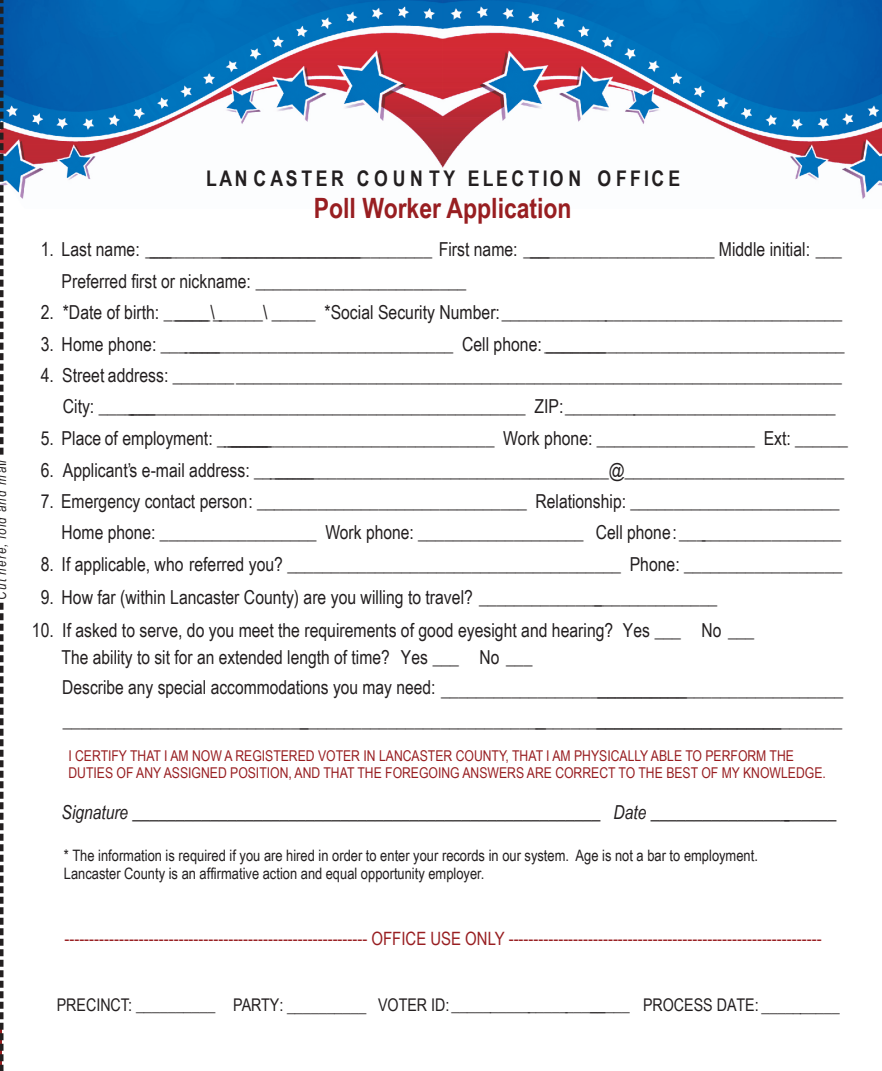
<style>
.page{position:relative;width:882px;height:1071px;background:#fff}
.page>*{position:absolute;margin:0;border:0;box-sizing:border-box;transform-origin:0 0}
.t1{font:700 28px "Arial Narrow";color:#981e21}
.t2{font:700 21.53px "Arial Narrow";letter-spacing:.16em;color:#231f20}
.t3{font:19.25px/31.7px "Arial Narrow";color:#231f20;text-align:right}
.t4{font:italic 19.25px "Arial Narrow";color:#231f20}
.t5{font:18.38px "Arial Narrow";color:#981e21}
.t6{font:17.5px "Arial Narrow";color:#231f20}
.t7{font:15.75px/17.8px "Arial Narrow";color:#231f20}
.t8{font:14.88px/16.8px "Arial Narrow";color:#981e21}
.t9{font:italic 14px "Arial Narrow";letter-spacing:.1em;color:#231f20}
.s1{font-family:"Arial";font-style:normal}
</style>
<div class="page">
<img style="left:4px;top:0;width:878px;height:199px">
<svg style="left:0;top:603px;width:4px;height:468px"></svg>
<svg style="left:0;top:0;width:4px;height:455px;background:#5a606b"></svg>
<p class="t9" style="left:-9px;top:600px;width:142px;rotate:-90deg">Cut here, fold and ma<span class="s1">i</span>l</p>
<p class="t2" style="left:206px;top:162px;width:476px">LAN CASTER COUN TY ELECTION OFFICE</p>
<h1 class="t1" style="left:314px;top:187px;width:259px">Poll Worker Application</h1>
<p class="t3" style="left:41px;top:233px;width:132px">1. Last name: ___</p>
<p class="t3" style="left:150px;top:233px;width:693px">________________________________ First name: ______________________ Middle initial: ___</p>
<p class="t3" style="left:62px;top:264px;width:406px">Preferred first or nickname: ________________________</p>
<p class="t3" style="left:210px;top:296px;width:19px">\ _</p>
<p class="t3" style="left:41px;top:327px;width:806px">3. Home phone: ___ ______________________________ Cell phone: __________________________________</p>
<p class="t3" style="left:41px;top:359px;width:803px">4. Street address: ____________________________________________________________________________</p>
<p class="t3" style="left:63px;top:296px;width:781px">*Date of birth: _____ _ ____\ _____ *Social Security Number: _______________________________________</p>
<p class="t3" style="left:41px;top:296px;width:15px">2.</p>
<p class="t3" style="left:185px;top:327px;width:37px">____</p>
<p class="t3" style="left:63px;top:390px;width:73px">City: ____</p>
<p class="t3" style="left:129px;top:390px;width:708px">_____________________________________________ ZIP:_______________________________</p>
<p class="t3" style="left:41px;top:422px;width:809px">5. Place of employment: _ _ __________________________ Work phone: __________________ Ext: ______<br>Applicant’s e-mail address: __ ______________________________________@_________________________</p>
<p class="t3" style="left:41px;top:485px;width:800px">7. Emergency contact person: _______________________________ Relationship: ________________________</p>
<p class="t3" style="left:224px;top:422px;width:45px">_____</p>
<p class="t3" style="left:228px;top:422px;width:45px">_____</p>
<p class="t3" style="left:41px;top:453px;width:15px">6.</p>
<p class="t3" style="left:270px;top:453px;width:45px">_____</p>
<p class="t3" style="left:62px;top:516px;width:645px">Home phone: __________________ Work phone: ___________________ Cell phone:___</p>
<p class="t3" style="left:702px;top:516px;width:141px">________________</p>
<p class="t3" style="left:41px;top:548px;width:803px">8. If applicable, who referred you? ______________________________________ Phone: __________________</p>
<p class="t3" style="left:41px;top:581px;width:678px">9. How far (within Lancaster County) are you willing to travel? ___________________________</p>
<p class="t3" style="left:32px;top:613px;width:583px">10. If asked to serve, do you meet the requirements of good eyesight and hearing?</p>
<p class="t3" style="left:623px;top:613px;width:60px">Yes ___</p>
<p class="t3" style="left:701px;top:613px;width:54px">No ___</p>
<p class="t3" style="left:62px;top:641px;width:330px">The ability to sit for an extended length of time?</p>
<p class="t3" style="left:401px;top:641px;width:60px">Yes ___</p>
<p class="t3" style="left:480px;top:641px;width:54px">No ___</p>
<p class="t3" style="left:63px;top:672px;width:782px">____________________________ __________________________________________________________________________________________</p>
<p class="t3" style="left:62px;top:670px;width:626px">Describe any special accommodations you may need: ____________________________</p>
<p class="t8" style="left:68px;top:747px;width:759px">I CERTIFY THAT I AM NOW A REGISTERED VOTER IN LANCASTER COUNTY, THAT I AM PHYSICALLY ABLE TO PERFORM THE<br>DUTIES OF ANY ASSIGNED POSITION, AND THAT THE FOREGOING ANSWERS ARE CORRECT TO THE BEST OF MY KNOWLEDGE.</p>
<p class="t4" style="left:62px;top:799px;width:776px">Signature ______________________________________________________ Date ______________________</p>
<p class="t7" style="left:64px;top:846px;width:696px">* The information is required if you are hired in order to enter your records in our system. Age is not a bar to employment.<br>Lancaster County is an affirmative action and equal opportunity employer.</p>
<p class="t5" style="left:64px;top:925px;width:759px">------------------------------------------------------------- OFFICE USE ONLY ---------------------------------------------------------------</p>
<p class="t6" style="left:57px;top:992px;width:575px">PRECINCT: __________ PARTY: __________ VOTER ID:_______________________</p>
<p class="t6" style="left:643px;top:992px;width:198px">PROCESS DATE: __________</p>
</div>
